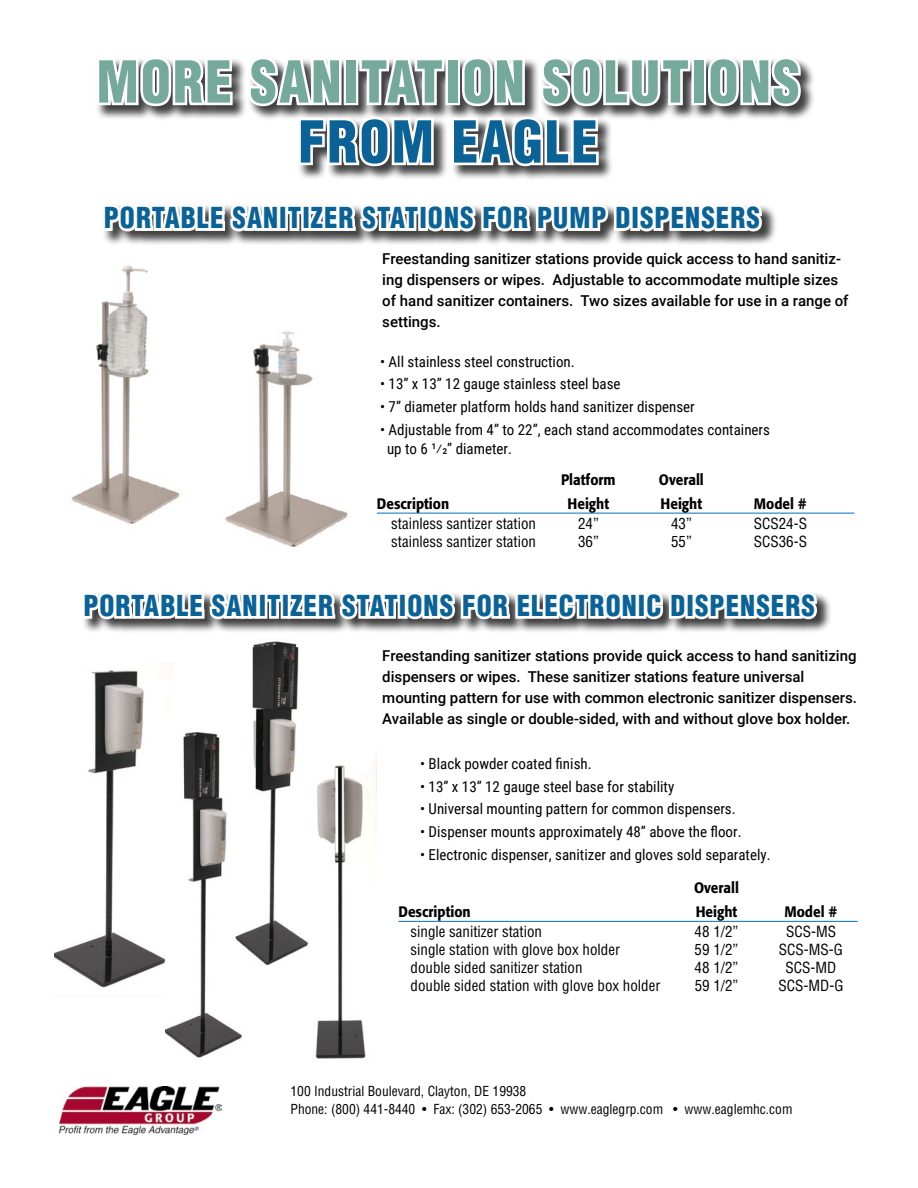
<style>
.page{position:relative;width:918px;height:1188px;background:#fff}
.page>*{position:absolute;margin:0;border:0;box-sizing:border-box;transform-origin:0 0}
.t1{font:900 condensed 56.4px "Helvetica";letter-spacing:.04em;color:#74a99b;scale:.96 1}
.t2{font:900 condensed 56.4px "Helvetica";letter-spacing:.04em;color:#0a6297;scale:.96 1}
.t3{font:900 condensed 28.2px "Helvetica";letter-spacing:.04em;color:#0a6297;scale:.96 1}
.t4{font:500 15px/21px "Roboto";color:#000}
.t5{font:15px/19.5px "Roboto Condensed";color:#000}
.t6{font:condensed 15px "Helvetica";color:#000}
.t7{font:500 15px "Formata";color:#000;scale:.9 1}
.t8{font:condensed 13.5px/18px "Helvetica";color:#000}
</style>
<div class="page">
<img style="left:71px;top:465px;width:109px;height:59px">
<img style="left:225px;top:465px;width:123px;height:59px">
<svg style="left:96px;top:59px;width:707px;height:406px"></svg>
<img style="left:54px;top:852px;width:111px;height:136px">
<img style="left:315px;top:852px;width:51px;height:207px">
<svg style="left:83px;top:524px;width:737px;height:328px"></svg>
<img style="left:165px;top:722px;width:77px;height:336px">
<img style="left:231px;top:634px;width:78px;height:341px">
<img style="left:59px;top:1087px;width:162px;height:48px">
<hr style="left:377px;top:513px;width:477px;height:1px;background:#0070b9">
<hr style="left:399px;top:921px;width:459px;height:1px;background:#0070b9">
<h1 class="t1" style="left:97px;top:47px;width:734px">MORE SANITATION SOLUTIONS</h1>
<h1 class="t2" style="left:298px;top:107px;width:314px">FROM EAGLE</h1>
<h2 class="t3" style="left:104px;top:200px;width:685px">PORTABLE SANITIZER STATIONS FOR PUMP DISPENSERS</h2>
<p class="t4" style="left:382px;top:248px;width:468px">Freestanding sanitizer stations provide quick access to hand sanitiz&shy;ing dispensers or wipes. Adjustable to accommodate multiple sizes of hand sanitizer containers. Two sizes available for use in a range of settings.</p>
<p class="t5" style="left:380px;top:351px;width:196px">• All stainless steel construction.</p>
<p class="t5" style="left:380px;top:374px;width:242px">• 13” x 13” 12 gauge stainless steel base</p>
<p class="t5" style="left:380px;top:397px;width:316px">• 7” diameter platform holds hand sanitizer dispenser</p>
<p class="t5" style="left:387px;top:419px;width:385px;text-indent:-7px">• Adjustable from 4” to 22”, each stand accommodates containers up to 6 1/2” diameter.</p>
<p class="t7" style="left:561px;top:470px;width:62px">Platform</p>
<p class="t7" style="left:659px;top:470px;width:51px">Overall</p>
<p class="t7" style="left:377px;top:494px;width:82px">Description</p>
<p class="t7" style="left:568px;top:494px;width:48px">Height</p>
<p class="t7" style="left:661px;top:494px;width:48px">Height</p>
<p class="t7" style="left:754px;top:494px;width:61px">Model #</p>
<p class="t6" style="left:391px;top:514px;width:146px">stainless santizer station</p>
<p class="t6" style="left:578px;top:514px;width:22px">24”</p>
<p class="t6" style="left:671px;top:514px;width:22px">43”</p>
<p class="t6" style="left:754px;top:514px;width:55px">SCS24-S</p>
<p class="t6" style="left:391px;top:532px;width:146px">stainless santizer station</p>
<p class="t6" style="left:578px;top:532px;width:22px">36”</p>
<p class="t6" style="left:671px;top:532px;width:22px">55”</p>
<p class="t6" style="left:754px;top:532px;width:55px">SCS36-S</p>
<h2 class="t3" style="left:83px;top:588px;width:764px">PORTABLE SANITIZER STATIONS FOR ELECTRONIC DISPENSERS</h2>
<p class="t4" style="left:382px;top:644px;width:476px">Freestanding sanitizer stations provide quick access to hand sanitizing dispensers or wipes. These sanitizer stations feature universal mounting pattern for use with common electronic sanitizer dispensers.<br>Available as single or double-sided, with and without glove box holder.</p>
<p class="t5" style="left:420px;top:753px;width:173px">• Black powder coated finish.</p>
<p class="t5" style="left:420px;top:776px;width:256px">• 13” x 13” 12 gauge steel base for stability</p>
<p class="t5" style="left:420px;top:799px;width:317px">• Universal mounting pattern for common dispensers.</p>
<p class="t5" style="left:420px;top:822px;width:323px">• Dispenser mounts approximately 48” above the floor.</p>
<p class="t5" style="left:420px;top:844px;width:352px">• Electronic dispenser, sanitizer and gloves sold separately.</p>
<p class="t7" style="left:694px;top:879px;width:51px">Overall</p>
<p class="t7" style="left:399px;top:903px;width:82px">Description</p>
<p class="t7" style="left:696px;top:903px;width:48px">Height</p>
<p class="t7" style="left:784px;top:903px;width:61px">Model #</p>
<p class="t6" style="left:411px;top:922px;width:133px">single sanitizer station</p>
<p class="t6" style="left:695px;top:922px;width:45px">48 1/2”</p>
<p class="t6" style="left:786px;top:922px;width:52px">SCS-MS</p>
<p class="t6" style="left:411px;top:940px;width:211px">single station with glove box holder</p>
<p class="t6" style="left:695px;top:940px;width:45px">59 1/2”</p>
<p class="t6" style="left:779px;top:940px;width:66px">SCS-MS-G</p>
<p class="t6" style="left:411px;top:958px;width:174px">double sided sanitizer station</p>
<p class="t6" style="left:695px;top:958px;width:45px">48 1/2”</p>
<p class="t6" style="left:786px;top:958px;width:52px">SCS-MD</p>
<p class="t6" style="left:411px;top:976px;width:251px">double sided station with glove box holder</p>
<p class="t6" style="left:695px;top:976px;width:45px">59 1/2”</p>
<p class="t6" style="left:779px;top:976px;width:67px">SCS-MD-G</p>
<p class="t8" style="left:291px;top:1082px;width:504px">100 Industrial Boulevard, Clayton, DE 19938<br>Phone: (800) 441-8440 • Fax: (302) 653-2065 • www.eaglegrp.com • www.eaglemhc.com</p>
</div>
